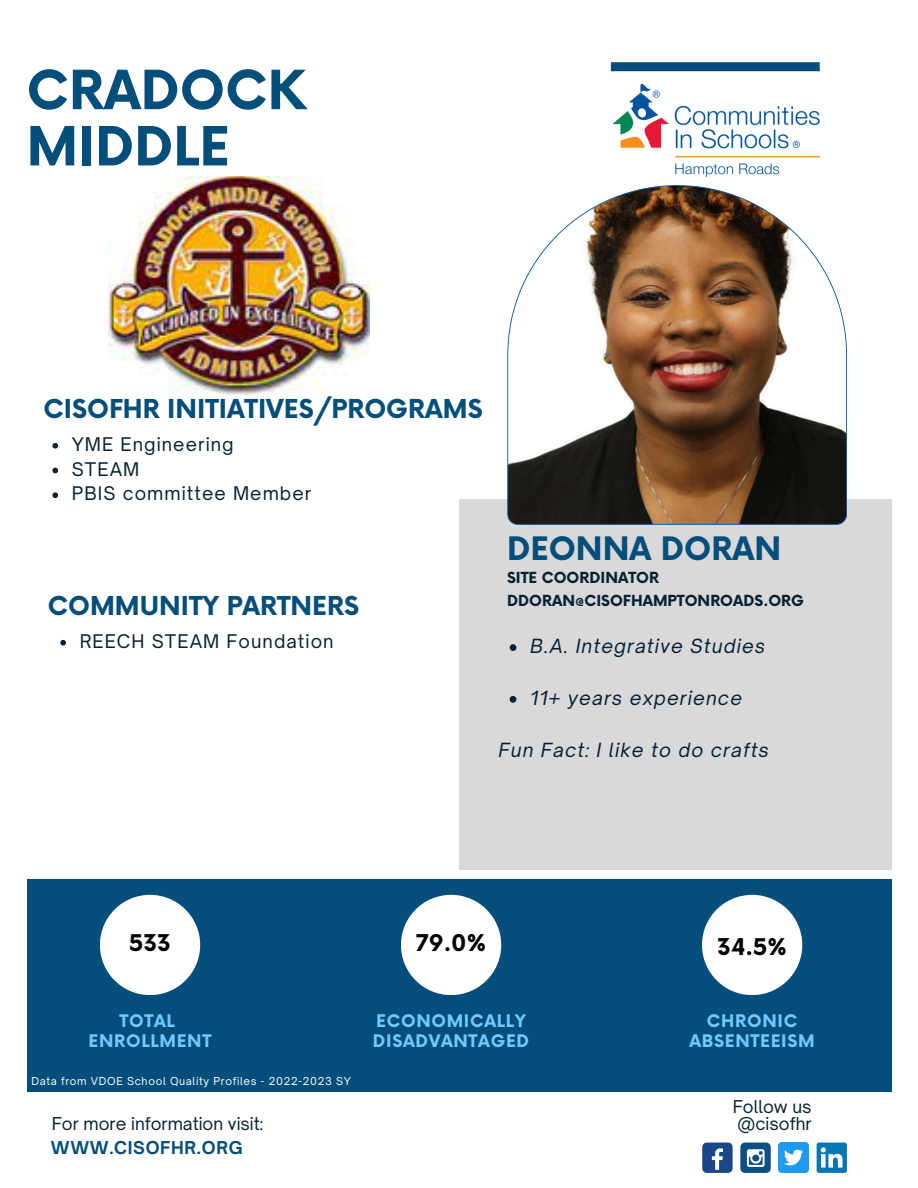
<style>
.page{position:relative;width:918px;height:1188px;background:#fff}
.page>*{position:absolute;margin:0;border:0;box-sizing:border-box;transform-origin:0 0}
.t1{font:700 52.65px/56.2px "Now";color:#034e7b}
.t2{font:700 31.5px "Now";color:#034e7b}
.t3{font:700 25.35px "Now";color:#034e7b}
.t4{font:700 22.5px "Now";color:#000}
.t5{font:italic 18.75px "Open Sauce One";letter-spacing:.06em;color:#062133}
.t6{font:18px "Open Sauce One";letter-spacing:.06em;color:#062133}
.t7{font:700 16.95px/20.1px "Now";letter-spacing:.04em;color:#71c8fd;text-align:center}
.t8{font:16.95px/16.8px "Open Sauce One";color:#062133}
.t9{font:700 16.95px "Open Sauce One";letter-spacing:.04em;color:#034e7b}
.t10{font:700 14.85px "Now";color:#062133}
.t11{font:10.5px "Open Sauce One";letter-spacing:.06em;color:#fff}
</style>
<div class="page">
<div style="left:459px;top:500px;width:433px;height:370px;background:#d9d9d9"></div>
<div style="left:27px;top:879px;width:864px;height:213px;background:#034e7b"></div>
<div style="left:611px;top:62px;width:209px;height:9px;background:#034e7b"></div>
<img style="left:613px;top:84px;width:206px;height:92px">
<svg style="left:507px;top:185px;width:340px;height:340px"></svg>
<div style="left:100px;top:895px;width:100px;height:100px;background:#fff;border-radius:50%"></div>
<div style="left:401px;top:895px;width:100px;height:100px;background:#fff;border-radius:50%"></div>
<div style="left:702px;top:895px;width:100px;height:100px;background:#fff;border-radius:50%"></div>
<div style="left:702px;top:1143px;width:31px;height:30px;background:#1a4789;border-radius:5px"></div>
<svg style="left:712px;top:1148px;width:11px;height:22px"></svg>
<div style="left:740px;top:1143px;width:31px;height:30px;background:#0d4f83;border-radius:5px"></div>
<svg style="left:747px;top:1149px;width:18px;height:18px"></svg>
<img style="left:778px;top:1143px;width:31px;height:30px">
<svg style="left:817px;top:1143px;width:30px;height:30px"></svg>
<img style="left:109px;top:177px;width:261px;height:218px">
<svg style="left:52px;top:443px;width:6px;height:6px"></svg>
<svg style="left:52px;top:468px;width:6px;height:5px"></svg>
<svg style="left:52px;top:492px;width:6px;height:6px"></svg>
<svg style="left:510px;top:644px;width:6px;height:7px"></svg>
<svg style="left:510px;top:696px;width:6px;height:7px"></svg>
<svg style="left:60px;top:640px;width:6px;height:6px"></svg>
<p class="t1" style="left:27px;top:65px;width:281px">CRADOCK<br>MIDDLE</p>
<h4 class="t3" style="left:43px;top:395px;width:441px">CISOFHR INITIATIVES/PROGRAMS</h4>
<h3 class="t6" style="left:72px;top:433px;width:163px">YME Engineering</h3>
<p class="t6" style="left:72px;top:458px;width:69px">STEAM</p>
<p class="t6" style="left:72px;top:482px;width:241px">PBIS committee Member</p>
<h6 class="t3" style="left:48px;top:592px;width:313px">COMMUNITY PARTNERS</h6>
<p class="t6" style="left:80px;top:630px;width:255px">REECH STEAM Foundation</p>
<h2 class="t2" style="left:507px;top:531px;width:276px">DEONNA DORAN</h2>
<h6 class="t10" style="left:507px;top:569px;width:154px">SITE COORDINATOR</h6>
<h5 class="t10" style="left:507px;top:592px;width:299px">DDORAN@CISOFHAMPTONROADS.ORG</h5>
<h5 class="t5" style="left:530px;top:634px;width:237px">B.A. Integrative Studies</h5>
<h4 class="t5" style="left:530px;top:686px;width:213px">11+ years experience</h4>
<h5 class="t5" style="left:498px;top:738px;width:272px">Fun Fact: I like to do crafts</h5>
<p class="t4" style="left:129px;top:931px;width:43px">533</p>
<p class="t4" style="left:416px;top:931px;width:72px">79.0%</p>
<p class="t7" style="left:89px;top:1011px;width:124px">TOTAL<br>ENROLLMENT</p>
<h6 class="t11" style="left:32px;top:1075px;width:321px">Data from VDOE School Quality Profiles - 2022-2023 SY</h6>
<h4 class="t8" style="left:52px;top:1115px;width:213px">For more information visit:</h4>
<h5 class="t9" style="left:51px;top:1137px;width:193px">WWW.CISOFHR.ORG</h5>
<h3 class="t7" style="left:373px;top:1011px;width:158px;text-align:left">ECONOMICALLY<br>DISADVANTAGED</h3>
<p class="t4" style="left:717px;top:935px;width:71px">34.5%</p>
<p class="t7" style="left:690px;top:1011px;width:127px">CHRONIC<br>ABSENTEEISM</p>
<p class="t8" style="left:733px;top:1098px;width:81px">Follow us @cisofhr</p>
</div>
